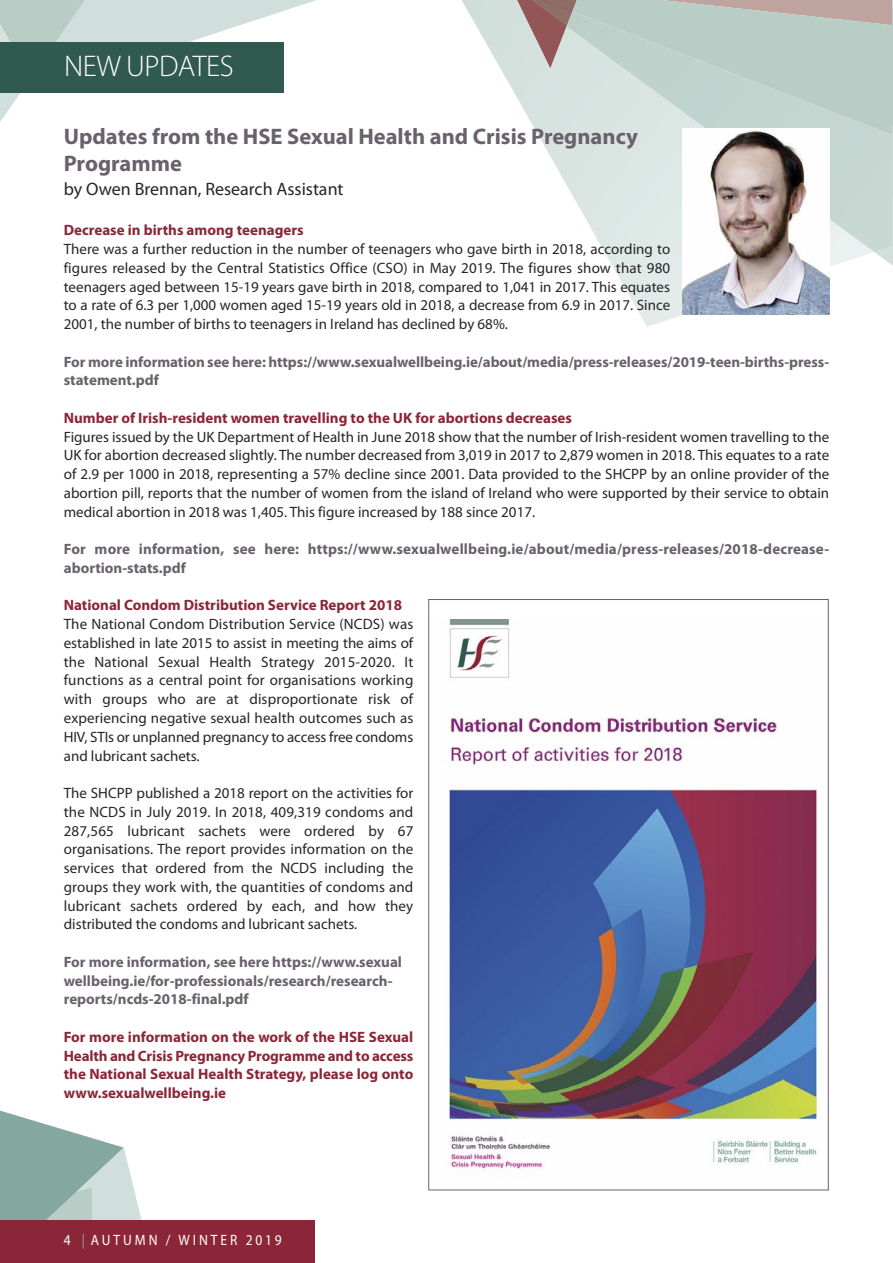
<style>
.page{position:relative;width:893px;height:1263px;background:#fff}
.page>*{position:absolute;margin:0;border:0;box-sizing:border-box;transform-origin:0 0}
.t1{font:300 30px "Myriad Pro";letter-spacing:-.015em;color:#fff}
.t2{font:700 22.5px/27px "Myriad Pro";color:#69616b}
.t3{font:18px "Myriad Pro";color:#272526}
.t4{font:15px/18.8px "Myriad Pro";color:#272526;text-align:justify}
.t5{font:700 15px/18.8px "Myriad Pro";color:#69616b}
.t6{font:700 15px/18.8px "Myriad Pro";color:#8b2638;text-align:justify}
.t7{font:15px "Myriad Pro";letter-spacing:.22em;color:#fff;scale:.9 1}
.s1{color:#84a79f}
</style>
<div class="page">
<svg style="left:462px;top:0;width:368px;height:327px"></svg>
<svg style="left:0;top:0;width:316px;height:122px"></svg>
<svg style="left:505px;top:0;width:388px;height:299px"></svg>
<svg style="left:0;top:1110px;width:142px;height:110px"></svg>
<div style="left:0;top:1220px;width:315px;height:43px;background:#8b2638"></div>
<div style="left:0;top:43px;width:283px;height:50px;background:#30594f"></div>
<img style="left:682px;top:128px;width:147px;height:187px">
<img style="left:449px;top:619px;width:371px;height:552px">
<p class="t1" style="left:64px;top:48px;width:171px">NEW UPDATES</p>
<p class="t2" style="left:64px;top:125px;width:576px">Updates from the HSE Sexual Health and Crisis Pregnancy<br>Programme</p>
<p class="t3" style="left:64px;top:182px;width:281px">by Owen Brennan, Research Assistant</p>
<p class="t6" style="left:64px;top:222px;width:241px">Decrease in births among teenagers</p>
<p class="t4" style="left:64px;top:241px;width:608px">There was a further reduction in the number of teenagers who gave birth in 2018, according to figures released by the Central Statistics Office (CSO) in May 2019. The figures show that 980 teenagers aged between 15-19 years gave birth in 2018, compared to 1,041 in 2017. This equates to a rate of 6.3 per 1,000 women aged 15-19 years old in 2018, a decrease from 6.9 in 2017. Since 2001, the number of births to teenagers in Ireland has declined by 68%.</p>
<p class="t5" style="left:64px;top:354px;width:767px">For more information see here: https://www.sexualwellbeing.ie/about/media/press-releases/2019-teen-births-press&shy;statement.pdf</p>
<p class="t6" style="left:64px;top:410px;width:510px">Number of Irish-resident women travelling to the UK for abortions decreases</p>
<p class="t4" style="left:64px;top:429px;width:767px">Figures issued by the UK Department of Health in June 2018 show that the number of Irish-resident women travelling to the UK for abortion decreased slightly. The number decreased from 3,019 in 2017 to 2,879 women in 2018. This equates to a rate of 2.9 per 1000 in 2018, representing a 57% decline since 2001. Data provided to the SHCPP by an online provider of the abortion pill, reports that the number of women from the island of Ireland who were supported by their service to obtain medical abortion in 2018 was 1,405. This figure increased by 188 since 2017.</p>
<p class="t5" style="left:64px;top:541px;width:767px">For more information, see here: https://www.sexualwellbeing.ie/about/media/press-releases/2018-decrease&shy;abortion-stats.pdf</p>
<p class="t6" style="left:64px;top:597px;width:340px">National Condom Distribution Service Report 2018</p>
<p class="t4" style="left:64px;top:616px;width:351px">The National Condom Distribution Service (NCDS) was established in late 2015 to assist in meeting the aims of the National Sexual Health Strategy 2015-2020. It functions as a central point for organisations working with groups who are at disproportionate risk of experiencing negative sexual health outcomes such as HIV, STIs or unplanned pregnancy to access free condoms and lubricant sachets.</p>
<p class="t4" style="left:64px;top:785px;width:351px">The SHCPP published a 2018 report on the activities for the NCDS in July 2019. In 2018, 409,319 condoms and 287,565 lubricant sachets were ordered by 67 organisations. The report provides information on the services that ordered from the NCDS including the groups they work with, the quantities of condoms and lubricant sachets ordered by each, and how they distributed the condoms and lubricant sachets.</p>
<p class="t5" style="left:64px;top:954px;width:340px">For more information, see here https://www.sexual</p>
<p class="t5" style="left:64px;top:972px;width:330px">wellbeing.ie/for-professionals/research/research&shy;reports/ncds-2018-final.pdf</p>
<p class="t6" style="left:64px;top:1029px;width:351px">For more information on the work of the HSE Sexual Health and Crisis Pregnancy Programme and to access the National Sexual Health Strategy, please log onto www.sexualwellbeing.ie</p>
<p class="t7" style="left:64px;top:1235px;width:244px">4 <span class="s1">|</span> AUTUMN / WINTER 2019</p>
</div>
